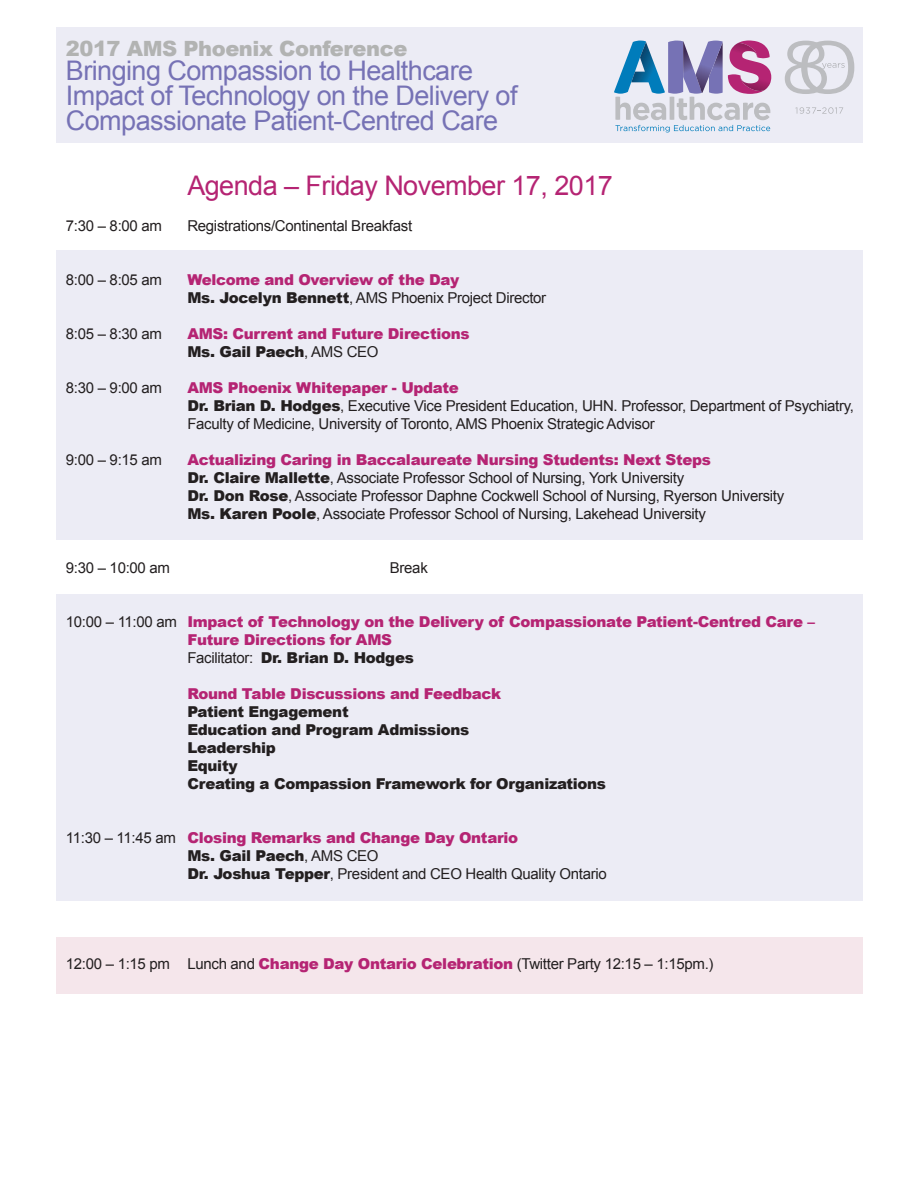
<style>
.page{position:relative;width:918px;height:1188px;background:#fff}
.page>*{position:absolute;margin:0;border:0;box-sizing:border-box;transform-origin:0 0}
.t1{font:27px/24.8px "Arial";letter-spacing:-.02em;color:#7672b5}
.t2{font:27px "Arial";letter-spacing:-.02em;color:#b52473}
.t3{font:900 21px "Arial";letter-spacing:-.02em;color:#b2b3b2}
.t4{font:15px/18px "Arial";letter-spacing:-.02em;color:#231f20}
.t5{font:900 15px/18px "Arial";letter-spacing:-.02em;color:#b52473}
.t6{font:900 15px/18px "Arial";letter-spacing:-.02em;color:#231f20}
.s1{color:#231f20}
.s2{font-weight:400;color:#231f20}
.s3{font-weight:900;color:#b52473}
.s4{font-weight:900}
</style>
<div class="page">
<div style="left:56px;top:27px;width:806px;height:116px;background:#ececf5"></div>
<div style="left:56px;top:251px;width:806px;height:289px;background:#ececf5"></div>
<div style="left:56px;top:594px;width:806px;height:307px;background:#ececf5"></div>
<div style="left:56px;top:937px;width:806px;height:57px;background:#f5e6eb"></div>
<svg style="left:785px;top:41px;width:69px;height:53px"></svg>
<svg style="left:795px;top:107px;width:48px;height:7px"></svg>
<svg style="left:614px;top:40px;width:157px;height:92px"></svg>
<h2 class="t3" style="left:66px;top:33px;width:343px">2017 AMS Phoenix Conference</h2>
<h1 class="t1" style="left:66px;top:59px;width:453px">Bringing Compassion to Healthcare<br>Impact of Technology on the Delivery of<br>Compassionate Patient-Centred Care</h1>
<h1 class="t2" style="left:187px;top:168px;width:427px">Agenda – Friday November 17, 2017</h1>
<p class="t4" style="left:66px;top:217px;width:98px">7:30 – 8:00 am</p>
<p class="t4" style="left:187px;top:217px;width:226px">Registrations/Continental Breakfast</p>
<p class="t4" style="left:66px;top:271px;width:98px">8:00 – 8:05 am</p>
<p class="t5" style="left:187px;top:270px;width:360px">Welcome and Overview of the Day<br><span class="s1">Ms. Jocelyn Bennett</span><span class="s2">, AMS Phoenix Project Director</span></p>
<p class="t4" style="left:66px;top:325px;width:98px">8:05 – 8:30 am</p>
<p class="t5" style="left:187px;top:324px;width:284px">AMS: Current and Future Directions<br><span class="s1">Ms. Gail Paech</span><span class="s2">, AMS CEO</span></p>
<p class="t4" style="left:66px;top:379px;width:98px">8:30 – 9:00 am</p>
<p class="t4" style="left:187px;top:379px;width:668px"><span class="s3">AMS Phoenix Whitepaper - Update<br></span><span class="s4">Dr. Brian D. Hodges</span>, Executive Vice President Education, UHN. Professor, Department of Psychiatry,<br>Faculty of Medicine, University of Toronto, AMS Phoenix Strategic Advisor</p>
<p class="t4" style="left:66px;top:451px;width:98px">9:00 – 9:15 am</p>
<p class="t4" style="left:187px;top:451px;width:598px"><span class="s3">Actualizing Caring in Baccalaureate Nursing Students: Next Steps<br></span><span class="s4">Dr. Claire Mallette</span>, Associate Professor School of Nursing, York University<br><span class="s4">Dr. Don Rose</span>, Associate Professor Daphne Cockwell School of Nursing, Ryerson University <span class="s4">Ms. Karen Poole</span>, Associate Professor School of Nursing, Lakehead University</p>
<p class="t4" style="left:66px;top:559px;width:106px">9:30 – 10:00 am</p>
<p class="t4" style="left:390px;top:559px;width:39px">Break</p>
<p class="t5" style="left:187px;top:612px;width:629px;text-indent:-122px"><span class="s2">10:00 – 11:00 am</span> Impact of Technology on the Delivery of Compassionate Patient-Centred Care –<br>Future Directions for AMS<br><span class="s2">Facilitator:</span> <span class="s1">Dr. Brian D. Hodges</span></p>
<p class="t5" style="left:187px;top:684px;width:315px">Round Table Discussions and Feedback</p>
<p class="t6" style="left:187px;top:702px;width:420px">Patient Engagement<br>Education and Program Admissions<br>Leadership<br>Equity<br>Creating a Compassion Framework for Organizations</p>
<p class="t4" style="left:187px;top:829px;width:421px;text-indent:-122px">11:30 – 11:45 am <span class="s3">Closing Remarks and Change Day Ontario<br></span><span class="s4">Ms. Gail Paech</span>, AMS CEO<br><span class="s4">Dr. Joshua Tepper</span>, President and CEO Health Quality Ontario</p>
<p class="t4" style="left:66px;top:955px;width:649px">12:00 – 1:15 pm Lunch and <span class="s3">Change Day Ontario Celebration</span> (Twitter Party 12:15 – 1:15pm.)</p>
</div>
